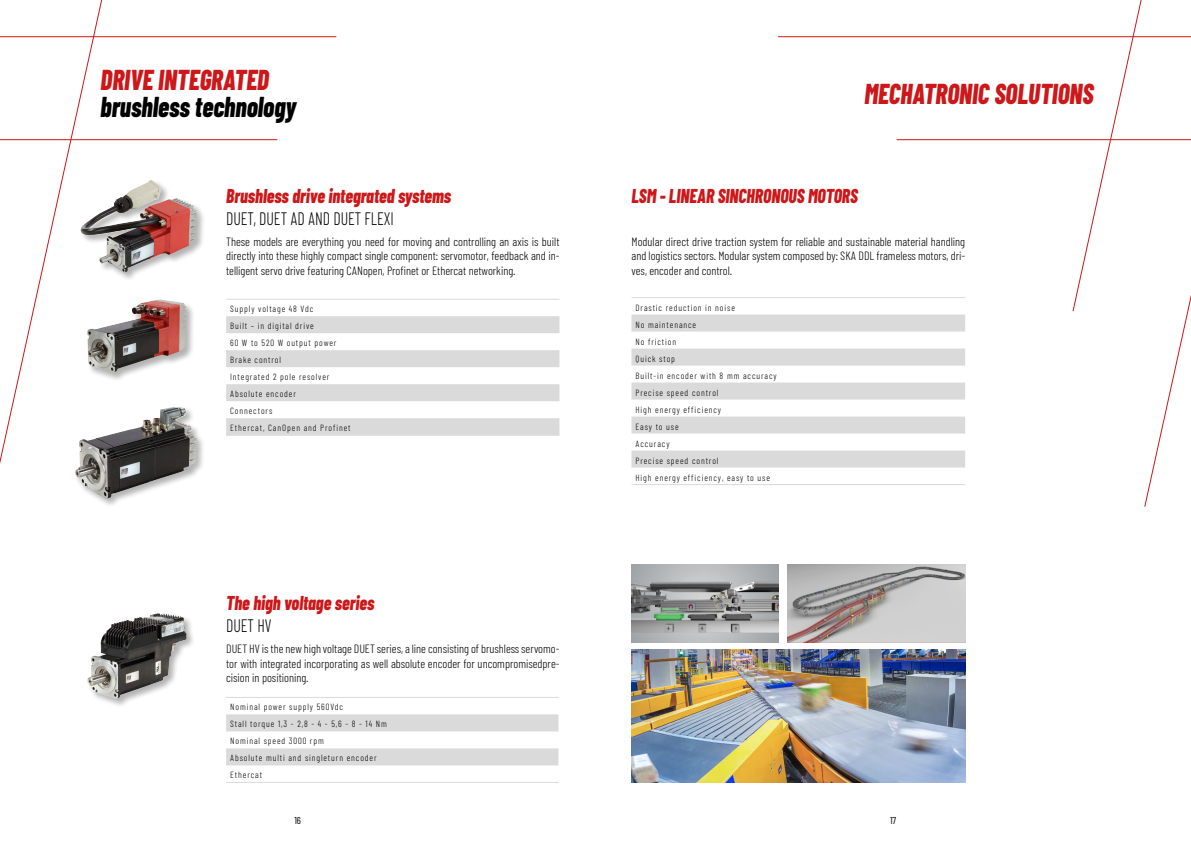
<style>
.page{position:relative;width:1191px;height:842px;background:#fff}
.page>*{position:absolute;margin:0;border:0;box-sizing:border-box;transform-origin:0 0}
.t1{font:italic 800 28.7px "Barlow Condensed";color:#cd1719;scale:.88 1}
.t2{font:italic 800 28.7px "Barlow Condensed";color:#000;scale:.88 1}
.t3{font:italic 800 20px "Barlow Condensed";color:#cd1719;scale:.88 1}
.t4{font:300 18px "Barlow Condensed";color:#000;scale:.88 1}
.t5{font:300 12px/14.4px "Barlow Condensed";color:#000;text-align:justify}
.t6{font:10px "Barlow Condensed";color:#000}
.t7{font:300 9px/17px "Barlow Condensed";letter-spacing:.1em;color:#000}
</style>
<div class="page">
<svg style="left:226px;top:316px;width:333px;height:119px"></svg>
<hr style="left:226px;top:299px;width:333px;height:1px;background:#dadada">
<hr style="left:226px;top:435px;width:333px;height:1px;background:#dadada">
<div style="left:79px;top:179px;width:126px;height:102px;background:#000;opacity:.3"></div>
<img style="left:124px;top:180px;width:27px;height:29px">
<div style="left:86px;top:298px;width:110px;height:83px;background:#000;opacity:.3"></div>
<img style="left:124px;top:299px;width:37px;height:25px">
<div style="left:74px;top:406px;width:132px;height:102px;background:#000;opacity:.3"></div>
<img style="left:124px;top:407px;width:49px;height:34px">
<div style="left:86px;top:612px;width:110px;height:96px;background:#000;opacity:.3"></div>
<img style="left:106px;top:613px;width:51px;height:18px">
<svg style="left:0;top:0;width:124px;height:508px"></svg>
<svg style="left:0;top:0;width:37px;height:312px"></svg>
<hr style="left:0;top:36px;width:336px;height:1px;background:#cd1719">
<hr style="left:0;top:139px;width:277px;height:1px;background:#cd1719">
<svg style="left:869px;top:0;width:322px;height:507px"></svg>
<hr style="left:778px;top:36px;width:413px;height:1px;background:#cd1719">
<hr style="left:896px;top:139px;width:295px;height:1px;background:#cd1719">
<svg style="left:226px;top:714px;width:332px;height:51px"></svg>
<hr style="left:226px;top:697px;width:332px;height:1px;background:#dadada">
<hr style="left:226px;top:782px;width:332px;height:1px;background:#dadada">
<svg style="left:631px;top:564px;width:147px;height:78px;background:#9b9e9d"></svg>
<svg style="left:787px;top:564px;width:178px;height:78px;background:#b5b2b1"></svg>
<svg style="left:631px;top:315px;width:334px;height:153px;fill:#dadada"></svg>
<hr style="left:631px;top:297px;width:334px;height:1px;background:#dadada">
<hr style="left:631px;top:484px;width:334px;height:1px;background:#dadada">
<img style="left:631px;top:649px;width:334px;height:134px">
<h1 class="t1" style="left:100px;top:62px;width:193px">DRIVE INTEGRATED</h1>
<h1 class="t2" style="left:100px;top:89px;width:224px">brushless technology</h1>
<h2 class="t3" style="left:226px;top:183px;width:257px">Brushless drive integrated systems</h2>
<h3 class="t4" style="left:226px;top:207px;width:192px">DUET, DUET AD AND DUET FLEXI</h3>
<p class="t5" style="left:226px;top:234px;width:335px">These models are everything you need for moving and controlling an axis is built directly into these highly compact single component: servomotor, feedback and in&shy;telligent servo drive featuring CANopen, Profinet or Ethercat networking.</p>
<p class="t7" style="left:230px;top:300px;width:122px">Supply voltage 48 Vdc<br>Built – in digital drive<br>60 W to 520 W output power<br>Brake control<br>Integrated 2 pole resolver<br>Absolute encoder<br>Connectors<br>Ethercat, CanOpen and Profinet</p>
<h2 class="t3" style="left:226px;top:590px;width:170px">The high voltage series</h2>
<h3 class="t4" style="left:226px;top:614px;width:53px">DUET HV</h3>
<p class="t5" style="left:226px;top:641px;width:335px">DUET HV is the new high voltage DUET series, a line consisting of brushless servomo&shy;tor with integrated incorporating as well absolute encoder for uncompromisedpre&shy;cision in positioning.</p>
<p class="t7" style="left:230px;top:698px;width:158px">Nominal power supply 560Vdc<br>Stall torque 1,3 - 2,8 - 4 - 5,6 - 8 - 14 Nm<br>Nominal speed 3000 rpm<br>Absolute multi and singleturn encoder<br>Ethercat</p>
<h1 class="t1" style="left:864px;top:76px;width:262px">MECHATRONIC SOLUTIONS</h1>
<h2 class="t3" style="left:631px;top:183px;width:259px">LSM - LINEAR SINCHRONOUS MOTORS</h2>
<p class="t5" style="left:631px;top:234px;width:335px">Modular direct drive traction system for reliable and sustainable material handling and logistics sectors. Modular system composed by: SKA DDL frameless motors, dri&shy;ves, encoder and control.</p>
<p class="t7" style="left:635px;top:299px;width:143px">Drastic reduction in noise<br>No maintenance<br>No friction<br>Quick stop<br>Built-in encoder with 8 mm accuracy<br>Precise speed control<br>High energy efficiency<br>Easy to use<br>Accuracy<br>Precise speed control<br>High energy efficiency, easy to use</p>
<p class="t6" style="left:294px;top:814px;width:8px">16</p>
<p class="t6" style="left:890px;top:814px;width:8px">17</p>
</div>
